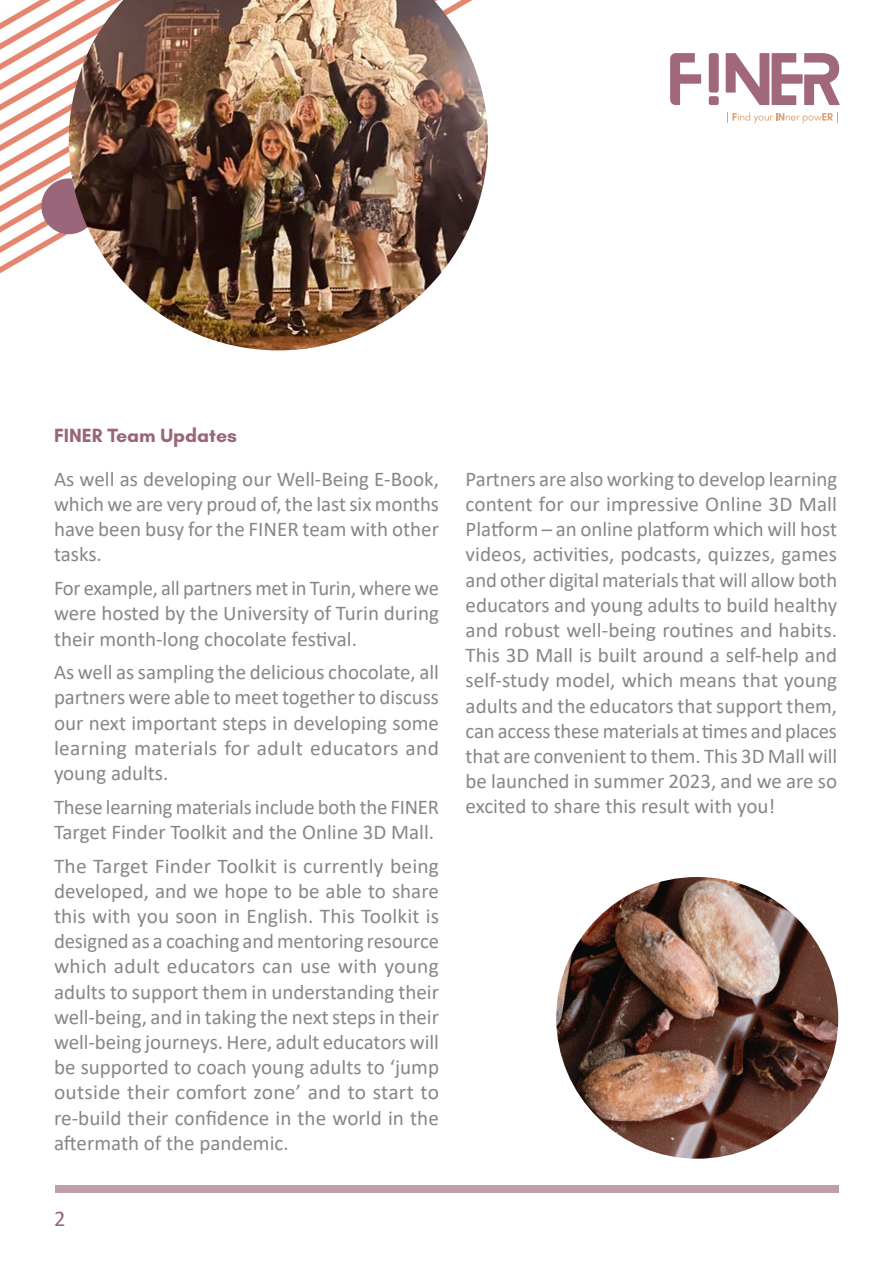
<style>
.page{position:relative;width:893px;height:1263px;background:#fff}
.page>*{position:absolute;margin:0;border:0;box-sizing:border-box;transform-origin:0 0}
.t1{font:22.5px "Calibri";color:#996679}
.t2{font:21px/25.2px "Calibri";color:#878787;text-align:justify}
.t3{font:700 19.5px "Glacial Indifference";color:#996679}
</style>
<div class="page">
<div style="left:55px;top:1185px;width:783px;height:7px;background:#bf9faa"></div>
<img style="left:0;top:0;width:69px;height:274px">
<svg style="left:727px;top:112px;width:111px;height:11px"></svg>
<svg style="left:726px;top:53px;width:114px;height:52px"></svg>
<svg style="left:670px;top:53px;width:31px;height:52px"></svg>
<svg style="left:709px;top:53px;width:10px;height:40px"></svg>
<div style="left:709px;top:96px;width:10px;height:9px;background:#a1677b;border-radius:2px"></div>
<img style="left:69px;top:0;width:419px;height:350px">
<img style="left:556px;top:877px;width:282px;height:282px;border-radius:141px">
<p class="t3" style="left:54px;top:423px;width:184px">FINER Team Updates</p>
<p class="t2" style="left:54px;top:466px;width:387px">As well as developing our Well-Being E-Book, which we are very proud of, the last six months have been busy for the FINER team with other tasks.</p>
<p class="t2" style="left:54px;top:575px;width:386px">For example, all partners met in Turin, where we were hosted by the University of Turin during their month-long chocolate festival.</p>
<p class="t2" style="left:54px;top:659px;width:387px">As well as sampling the delicious chocolate, all partners were able to meet together to discuss our next important steps in developing some learning materials for adult educators and young adults.</p>
<p class="t2" style="left:54px;top:794px;width:386px">These learning materials include both the FINER<br>Target Finder Toolkit and the Online 3D Mall.</p>
<p class="t2" style="left:54px;top:852px;width:387px">The Target Finder Toolkit is currently being developed, and we hope to be able to share this with you soon in English. This Toolkit is designed as a coaching and mentoring resource which adult educators can use with young adults to support them in understanding their well-being, and in taking the next steps in their well-being journeys. Here, adult educators will be supported to coach young adults to ‘jump outside their comfort zone’ and to start to re-build their confidence in the world in the aftermath of the pandemic.</p>
<p class="t1" style="left:54px;top:1203px;width:13px">2</p>
<p class="t2" style="left:466px;top:466px;width:373px">Partners are also working to develop learning content for our impressive Online 3D Mall Platform – an online platform which will host videos, activities, podcasts, quizzes, games and other digital materials that will allow both educators and young adults to build healthy and robust well-being routines and habits.<br>This 3D Mall is built around a self-help and self-study model, which means that young adults and the educators that support them, can access these materials at times and places that are convenient to them. This 3D Mall will be launched in summer 2023, and we are so excited to share this result with you!</p>
</div>
